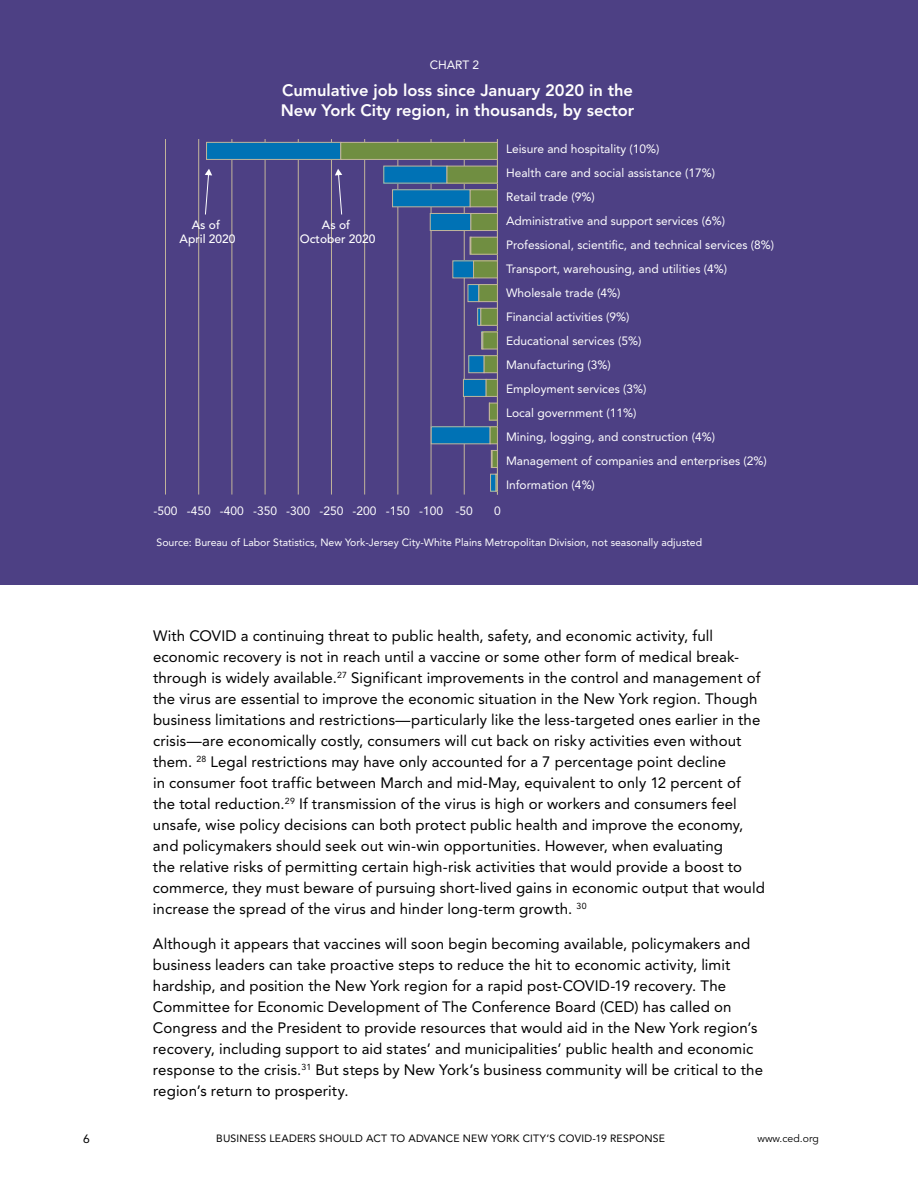
<style>
.page{position:relative;width:918px;height:1188px;background:#fff}
.page>*{position:absolute;margin:0;border:0;box-sizing:border-box;transform-origin:0 0}
.t1{font:800 16.5px/19.8px "Avenir LT Pro";color:#fffefe}
.t2{font:15px/21px "Avenir LT Pro";letter-spacing:.005em;color:#000}
.t3{font:12px/24px "Avenir LT Pro";color:#fff}
.t4{font:500 12px/14.4px "Avenir LT Pro";color:#fff;text-align:center}
.t5{font:12px "Avenir LT Pro";color:#000}
.t6{font:10.5px "Avenir LT Pro";color:#fff}
.t7{font:10.5px "Avenir LT Pro";letter-spacing:.02em;color:#000}
.t8{font:10.5px "Avenir LT Pro";color:#000}
</style>
<div class="page">
<div style="left:0;top:0;width:918px;height:585px;background:#4d4084"></div>
<hr style="left:165px;top:139px;width:1px;height:356px;background:#c2b59b">
<hr style="left:198px;top:139px;width:1px;height:356px;background:#c2b59b">
<hr style="left:232px;top:139px;width:1px;height:356px;background:#c2b59b">
<hr style="left:265px;top:139px;width:1px;height:356px;background:#c2b59b">
<hr style="left:298px;top:139px;width:1px;height:356px;background:#c2b59b">
<hr style="left:331px;top:139px;width:1px;height:356px;background:#c2b59b">
<hr style="left:364px;top:139px;width:1px;height:356px;background:#c2b59b">
<hr style="left:398px;top:139px;width:1px;height:356px;background:#c2b59b">
<hr style="left:431px;top:139px;width:1px;height:356px;background:#c2b59b">
<hr style="left:464px;top:139px;width:1px;height:356px;background:#c2b59b">
<hr style="left:497px;top:139px;width:1px;height:356px;background:#c2b59b">
<div style="left:207px;top:142px;width:134px;height:17px;background:#0072b5"></div>
<div style="left:206px;top:142px;width:135px;height:18px;border:1px solid #c2b59b"></div>
<div style="left:384px;top:166px;width:63px;height:17px;background:#0072b5"></div>
<div style="left:393px;top:190px;width:77px;height:17px;background:#0072b5"></div>
<div style="left:430px;top:213px;width:41px;height:18px;background:#0072b5"></div>
<div style="left:430px;top:213px;width:41px;height:18px;border:1px solid #c2b59b"></div>
<svg style="left:470px;top:237px;width:1px;height:17px"></svg>
<div style="left:453px;top:261px;width:21px;height:17px;background:#0072b5"></div>
<div style="left:468px;top:285px;width:11px;height:17px;background:#0072b5"></div>
<div style="left:468px;top:284px;width:11px;height:18px;border:1px solid #c2b59b"></div>
<div style="left:477px;top:308px;width:4px;height:18px;border:1px solid #c2b59b"></div>
<svg style="left:481px;top:332px;width:2px;height:17px"></svg>
<div style="left:469px;top:356px;width:15px;height:17px;background:#0072b5"></div>
<div style="left:469px;top:355px;width:15px;height:18px;border:1px solid #c2b59b"></div>
<div style="left:463px;top:379px;width:23px;height:17px;background:#0072b5"></div>
<div style="left:463px;top:379px;width:23px;height:18px;border:1px solid #c2b59b"></div>
<div style="left:431px;top:427px;width:59px;height:17px;background:#0072b5"></div>
<svg style="left:491px;top:450px;width:1px;height:18px"></svg>
<div style="left:491px;top:474px;width:5px;height:17px;background:#0072b5"></div>
<div style="left:490px;top:474px;width:6px;height:17px;border:1px solid #c2b59b"></div>
<div style="left:341px;top:142px;width:156px;height:17px;background:#708e41"></div>
<div style="left:341px;top:142px;width:157px;height:18px;border:1px solid #c2b59b"></div>
<div style="left:447px;top:166px;width:50px;height:17px;background:#708e41"></div>
<div style="left:447px;top:166px;width:51px;height:17px;border:1px solid #c2b59b"></div>
<div style="left:470px;top:190px;width:27px;height:17px;background:#708e41"></div>
<div style="left:470px;top:190px;width:28px;height:17px;border:1px solid #c2b59b"></div>
<div style="left:471px;top:213px;width:26px;height:18px;background:#708e41"></div>
<div style="left:471px;top:213px;width:27px;height:18px;border:1px solid #c2b59b"></div>
<div style="left:471px;top:237px;width:26px;height:17px;background:#708e41"></div>
<div style="left:471px;top:237px;width:27px;height:17px;border:1px solid #c2b59b"></div>
<div style="left:474px;top:261px;width:23px;height:17px;background:#708e41"></div>
<div style="left:473px;top:261px;width:25px;height:17px;border:1px solid #c2b59b"></div>
<div style="left:479px;top:285px;width:18px;height:17px;background:#708e41"></div>
<div style="left:479px;top:284px;width:19px;height:18px;border:1px solid #c2b59b"></div>
<div style="left:481px;top:308px;width:16px;height:17px;background:#708e41"></div>
<div style="left:481px;top:308px;width:17px;height:18px;border:1px solid #c2b59b"></div>
<div style="left:483px;top:332px;width:14px;height:17px;background:#708e41"></div>
<div style="left:483px;top:332px;width:15px;height:17px;border:1px solid #c2b59b"></div>
<div style="left:484px;top:356px;width:13px;height:17px;background:#708e41"></div>
<div style="left:484px;top:355px;width:14px;height:18px;border:1px solid #c2b59b"></div>
<div style="left:486px;top:379px;width:11px;height:17px;background:#708e41"></div>
<div style="left:486px;top:379px;width:12px;height:18px;border:1px solid #c2b59b"></div>
<div style="left:489px;top:403px;width:8px;height:17px;background:#708e41"></div>
<div style="left:489px;top:403px;width:9px;height:17px;border:1px solid #c2b59b"></div>
<div style="left:490px;top:427px;width:7px;height:17px;background:#708e41"></div>
<div style="left:490px;top:427px;width:8px;height:17px;border:1px solid #c2b59b"></div>
<div style="left:492px;top:450px;width:5px;height:18px;background:#708e41"></div>
<div style="left:492px;top:450px;width:6px;height:18px;border:1px solid #c2b59b"></div>
<svg style="left:496px;top:474px;width:1px;height:17px"></svg>
<svg style="left:205px;top:169px;width:7px;height:46px"></svg>
<svg style="left:335px;top:169px;width:7px;height:46px"></svg>
<p class="t3" style="left:430px;top:52px;width:51px">CHART 2</p>
<p class="t4" style="left:180px;top:218px;width:58px">As of<br>April 2020</p>
<p class="t1" style="left:281px;top:81px;width:355px">Cumulative job loss since January 2020 in the<br>New York City region, in thousands, by sector</p>
<p class="t4" style="left:300px;top:218px;width:77px">As of<br>October 2020</p>
<p class="t3" style="left:506px;top:137px;width:270px">Leisure and hospitality (10%)<br>Health care and social assistance (17%)<br>Retail trade (9%)<br>Administrative and support services (6%)<br>Professional, scientific, and technical services (8%)<br>Transport, warehousing, and utilities (4%)<br>Wholesale trade (4%)<br>Financial activities (9%)<br>Educational services (5%)<br>Manufacturing (3%)<br>Employment services (3%)<br>Local government (11%)<br>Mining, logging, and construction (4%)<br>Management of companies and enterprises (2%)<br>Information (4%)</p>
<p class="t3" style="left:154px;top:499px;width:321px">-500 -450 -400 -350 -300 -250 -200 -150 -100 -50</p>
<p class="t3" style="left:494px;top:499px;width:8px">0</p>
<p class="t6" style="left:157px;top:536px;width:547px">Source: Bureau of Labor Statistics, New York-Jersey City-White Plains Metropolitan Division, not seasonally adjusted</p>
<p class="t2" style="left:153px;top:626px;width:613px">With COVID a continuing threat to public health, safety, and economic activity, full economic recovery is not in reach until a vaccine or some other form of medical break&shy;through is widely available.<sup>27</sup> Significant improvements in the control and management of the virus are essential to improve the economic situation in the New York region. Though business limitations and restrictions—particularly like the less-targeted ones earlier in the crisis—are economically costly, consumers will cut back on risky activities even without them. <sup>28</sup> Legal restrictions may have only accounted for a 7 percentage point decline<br>in consumer foot traffic between March and mid-May, equivalent to only 12 percent of the total reduction.<sup>29</sup> If transmission of the virus is high or workers and consumers feel unsafe, wise policy decisions can both protect public health and improve the economy, and policymakers should seek out win-win opportunities. However, when evaluating<br>the relative risks of permitting certain high-risk activities that would provide a boost to commerce, they must beware of pursuing short-lived gains in economic output that would increase the spread of the virus and hinder long-term growth. <sup>30</sup></p>
<p class="t2" style="left:153px;top:933px;width:612px">Although it appears that vaccines will soon begin becoming available, policymakers and business leaders can take proactive steps to reduce the hit to economic activity, limit hardship, and position the New York region for a rapid post-COVID-19 recovery. The Committee for Economic Development of The Conference Board (CED) has called on Congress and the President to provide resources that would aid in the New York region’s recovery, including support to aid states’ and municipalities’ public health and economic response to the crisis.<sup>31</sup> But steps by New York’s business community will be critical to the region’s return to prosperity.</p>
<p class="t5" style="left:83px;top:1132px;width:8px">6</p>
<p class="t7" style="left:216px;top:1132px;width:450px">BUSINESS LEADERS SHOULD ACT TO ADVANCE NEW YORK CITY’S COVID-19 RESPONSE</p>
<p class="t8" style="left:758px;top:1132px;width:63px">www.ced.org</p>
</div>
